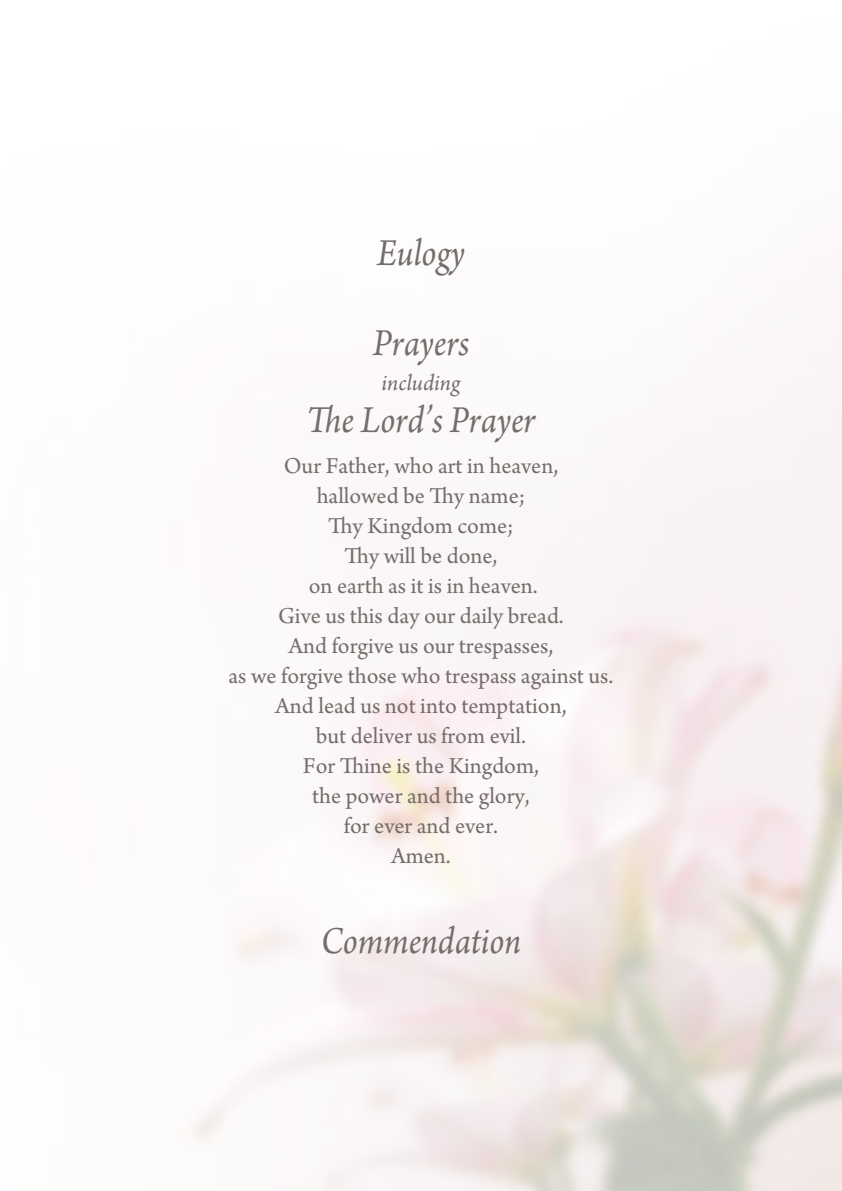
<style>
.page{position:relative;width:842px;height:1191px;background:#fff}
.page>*{position:absolute;margin:0;border:0;box-sizing:border-box;transform-origin:0 0}
.t1{font:italic 40px "Arno Pro";color:#756d69;scale:.9 1}
.t2{font:24px/30px "Arno Pro";color:#756d69;text-align:center}
.t3{font:italic 24px "Arno Pro";color:#756d69}
</style>
<div class="page">
<h1 class="t1" style="left:377px;top:230px;width:99px">Eulogy</h1>
<h1 class="t1" style="left:373px;top:320px;width:109px">Prayers</h1>
<p class="t3" style="left:382px;top:369px;width:80px">including</p>
<h1 class="t1" style="left:306px;top:397px;width:256px">The Lord’s Prayer</h1>
<p class="t2" style="left:228px;top:452px;width:386px">Our Father, who art in heaven,<br>hallowed be Thy name;<br>Thy Kingdom come;<br>Thy will be done,<br>on earth as it is in heaven.<br>Give us this day our daily bread.<br>And forgive us our trespasses,<br>as we forgive those who trespass against us.<br>And lead us not into temptation,<br>but deliver us from evil.<br>For Thine is the Kingdom,<br>the power and the glory,<br>for ever and ever.<br>Amen.</p>
<h1 class="t1" style="left:321px;top:918px;width:224px">Commendation</h1>
</div>
